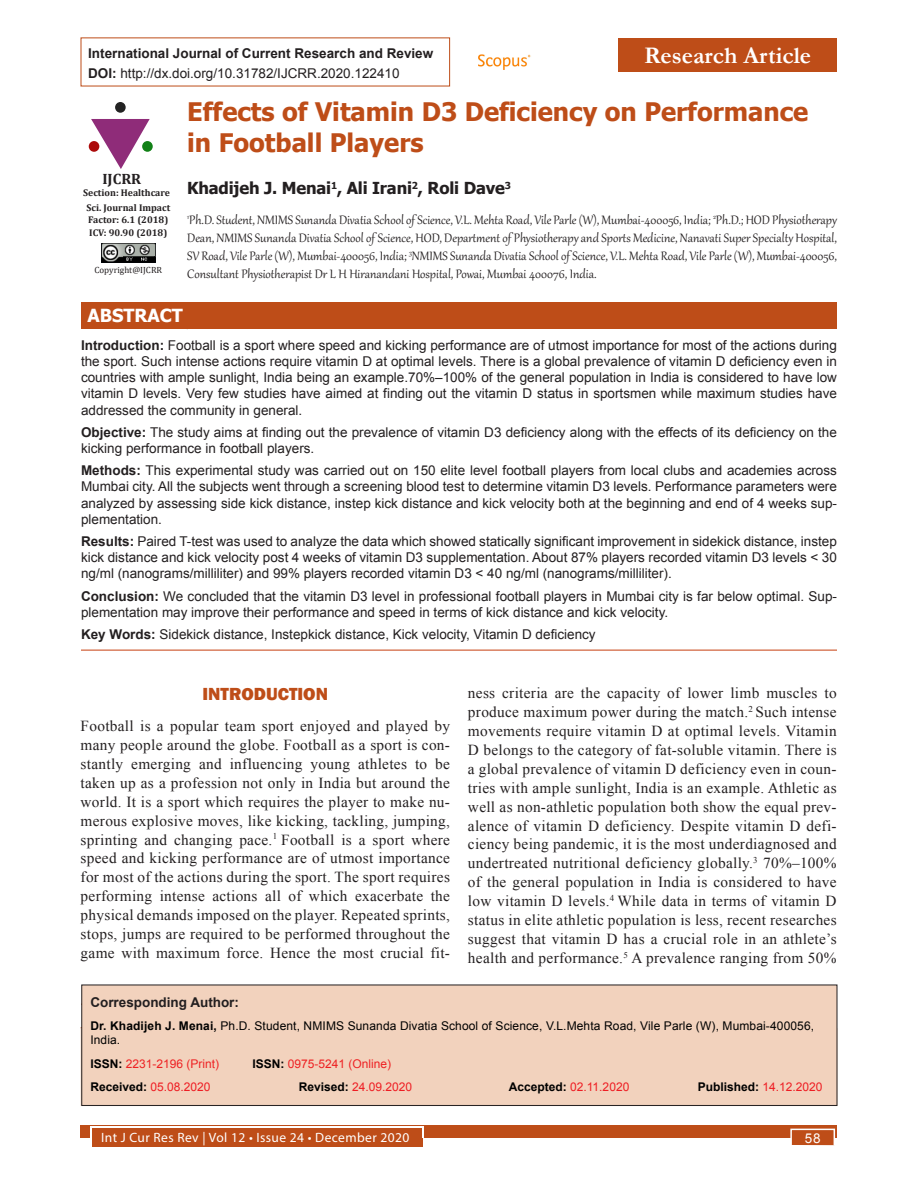
<style>
.page{position:relative;width:918px;height:1188px;background:#fff}
.page>*{position:absolute;margin:0;border:0;box-sizing:border-box;transform-origin:0 0}
.Article_title{font:700 25.5px/30.6px "Tahoma";color:#be4d18}
.Articles{font:700 24px "Garamond";color:#fff}
.Head_1{font:800 18px "Franklin Gothic";color:#be4d18}
.t1{font:700 18px "Tahoma";color:#fff}
.Author_name{font:700 16.5px "Tahoma";letter-spacing:-.01em;color:#231f20}
.Text{font:15.3px/18.9px "Times New Roman";letter-spacing:.02em;color:#231f20;text-align:justify}
.Author_affiliation{font:15px/18px "Gabriola";color:#231f20;text-align:justify}
.t2{font:700 15px "Cambria";color:#231f20}
.Abstract_text{font:13.5px/16.2px "Arial";color:#231f20;text-align:justify}
.Keywords{font:13.5px "Arial";color:#231f20}
.Corresponding_head{font:700 13.5px "Arial";color:#231f20}
.t3{font:13.5px "Myriad Pro";letter-spacing:.03em;color:#fff}
.t4{font:13.5px "Arial";color:#fff}
.Corresponding_text{font:12px/14.4px "Arial";letter-spacing:.01em;color:#000}
.Corresponding_text-2{font:12px "Arial";color:#ee1d23}
.Corresponding_text-3{font:12px "Arial";color:#ee2123}
.Corresponding_text-4{font:700 12px "Arial";color:#000}
.t5{font:700 9.75px/11.7px "Cambria";color:#231f20}
.Text-2{font:9px "Cambria";color:#231f20}
.s1{font-weight:700}
.s2{font-weight:700;color:#000}
.s3{font-weight:400;color:#ee1d23}
</style>
<div class="page">
<div style="left:81px;top:1125px;width:756px;height:13px;background:#be4d18"></div>
<div style="left:92px;top:1128px;width:330px;height:19px;background:#be4d18"></div>
<hr style="left:90px;top:1127px;width:333px;height:1px;background:#fff">
<svg style="left:90px;top:1128px;width:2px;height:10px"></svg>
<svg style="left:422px;top:1127px;width:2px;height:11px"></svg>
<div style="left:790px;top:1129px;width:45px;height:17px;background:#be4d18;border:2px solid #fff"></div>
<div style="left:81px;top:985px;width:756px;height:121px;background:#f2d2bd;border:1px solid #231f20"></div>
<div style="left:618px;top:38px;width:219px;height:34px;background:#be4d18"></div>
<hr style="left:81px;top:650px;width:756px;height:1px;background:#cd542a">
<div style="left:81px;top:302px;width:756px;height:27px;background:#be4d18"></div>
<img style="left:478px;top:54px;width:53px;height:16px">
<svg style="left:91px;top:119px;width:59px;height:50px"></svg>
<div style="left:142px;top:141px;width:11px;height:11px;background:#128117;border-radius:50%"></div>
<div style="left:115px;top:102px;width:11px;height:11px;background:#232323;border-radius:50%"></div>
<div style="left:89px;top:141px;width:10px;height:11px;background:#ac0b0b;border-radius:50%"></div>
<img style="left:101px;top:243px;width:54px;height:20px">
<img style="left:123px;top:257px;width:31px;height:5px">
<p class="Corresponding_head" style="left:88px;top:44px;width:347px">International Journal of Current Research and Review</p>
<p class="Articles" style="left:644px;top:39px;width:169px">Research Article</p>
<p class="Abstract_text" style="left:88px;top:66px;width:313px"><span class="s1">DOI:</span> http://dx.doi.org/10.31782/IJCRR.2020.122410</p>
<p class="t2" style="left:102px;top:168px;width:40px">IJCRR</p>
<p class="t5" style="left:83px;top:186px;width:88px">Section: Healthcare</p>
<p class="t5" style="left:86px;top:201px;width:85px">Sci. Journal Impact<br>Factor: 6.1 (2018)</p>
<p class="t5" style="left:89px;top:226px;width:80px">ICV: 90.90 (2018)</p>
<p class="Text-2" style="left:94px;top:265px;width:69px">Copyright@IJCRR</p>
<p class="Article_title" style="left:187px;top:98px;width:623px">Effects of Vitamin D3 Deficiency on Performance in Football Players</p>
<p class="Author_name" style="left:187px;top:177px;width:325px">Khadijeh J. Menai<sup>1</sup>, Ali Irani<sup>2</sup>, Roli Dave<sup>3</sup></p>
<p class="Author_affiliation" style="left:187px;top:210px;width:651px"><sup>1</sup>Ph.D. Student, NMIMS Sunanda Divatia School of Science, V.L. Mehta Road, Vile Parle (W), Mumbai-400056, India; <sup>2</sup>Ph.D.; HOD Physiotherapy Dean, NMIMS Sunanda Divatia School of Science, HOD, Department of Physiotherapy and Sports Medicine, Nanavati Super Specialty Hospital, SV Road, Vile Parle (W), Mumbai-400056, India; <sup>3</sup>NMIMS Sunanda Divatia School of Science, V.L. Mehta Road, Vile Parle (W), Mumbai-400056, Consultant Physiotherapist Dr L H Hiranandani Hospital, Powai, Mumbai 400076, India.</p>
<p class="t1" style="left:87px;top:303px;width:97px">ABSTRACT</p>
<p class="Abstract_text" style="left:81px;top:337px;width:758px"><span class="s1">Introduction:</span> Football is a sport where speed and kicking performance are of utmost importance for most of the actions during the sport. Such intense actions require vitamin D at optimal levels. There is a global prevalence of vitamin D deficiency even in countries with ample sunlight, India being an example.70%–100% of the general population in India is considered to have low vitamin D levels. Very few studies have aimed at finding out the vitamin D status in sportsmen while maximum studies have addressed the community in general.</p>
<p class="Abstract_text" style="left:81px;top:424px;width:757px"><span class="s1">Objective:</span> The study aims at finding out the prevalence of vitamin D3 deficiency along with the effects of its deficiency on the kicking performance in football players.</p>
<p class="Abstract_text" style="left:81px;top:463px;width:757px"><span class="s1">Methods:</span> This experimental study was carried out on 150 elite level football players from local clubs and academies across Mumbai city. All the subjects went through a screening blood test to determine vitamin D3 levels. Performance parameters were analyzed by assessing side kick distance, instep kick distance and kick velocity both at the beginning and end of 4 weeks sup&shy;plementation.</p>
<p class="Abstract_text" style="left:81px;top:533px;width:757px"><span class="s1">Results:</span> Paired T-test was used to analyze the data which showed statically significant improvement in sidekick distance, instep kick distance and kick velocity post 4 weeks of vitamin D3 supplementation. About 87% players recorded vitamin D3 levels &lt; 30 ng/ml (nanograms/milliliter) and 99% players recorded vitamin D3 &lt; 40 ng/ml (nanograms/milliliter).</p>
<p class="Abstract_text" style="left:81px;top:588px;width:757px"><span class="s1">Conclusion:</span> We concluded that the vitamin D3 level in professional football players in Mumbai city is far below optimal. Sup&shy;plementation may improve their performance and speed in terms of kick distance and kick velocity.</p>
<p class="Keywords" style="left:81px;top:625px;width:516px"><span class="s1">Key Words:</span> Sidekick distance, Instepkick distance, Kick velocity, Vitamin D deficiency</p>
<p class="Head_1" style="left:203px;top:683px;width:127px">INTRODUCTION</p>
<p class="Text" style="left:81px;top:716px;width:371px">Football is a popular team sport enjoyed and played by many people around the globe. Football as a sport is con&shy;stantly emerging and influencing young athletes to be taken up as a profession not only in India but around the world. It is a sport which requires the player to make nu&shy;merous explosive moves, like kicking, tackling, jumping, sprinting and changing pace.<sup>1</sup> Football is a sport where speed and kicking performance are of utmost importance for most of the actions during the sport. The sport requires performing intense actions all of which exacerbate the physical demands imposed on the player. Repeated sprints, stops, jumps are required to be performed throughout the game with maximum force. Hence the most crucial fit-</p>
<p class="Text" style="left:468px;top:683px;width:370px">ness criteria are the capacity of lower limb muscles to produce maximum power during the match.<sup>2</sup> Such intense movements require vitamin D at optimal levels. Vitamin D belongs to the category of fat-soluble vitamin. There is a global prevalence of vitamin D deficiency even in coun&shy;tries with ample sunlight, India is an example. Athletic as well as non-athletic population both show the equal prev&shy;alence of vitamin D deficiency. Despite vitamin D defi&shy;ciency being pandemic, it is the most underdiagnosed and undertreated nutritional deficiency globally.<sup>3</sup> 70%–100% of the general population in India is considered to have low vitamin D levels.<sup>4</sup> While data in terms of vitamin D status in elite athletic population is less, recent researches suggest that vitamin D has a crucial role in an athlete’s health and performance.<sup>5</sup> A prevalence ranging from 50%</p>
<p class="Corresponding_head" style="left:90px;top:993px;width:150px">Corresponding Author:</p>
<p class="Corresponding_text" style="left:90px;top:1019px;width:725px"><span class="s1">Dr. Khadijeh J. Menai,</span> Ph.D. Student, NMIMS Sunanda Divatia School of Science, V.L.Mehta Road, Vile Parle (W), Mumbai-400056,<br>India.</p>
<p class="Corresponding_text-3" style="left:90px;top:1056px;width:130px"><span class="s2">ISSN:</span> 2231-2196 (Print)</p>
<p class="Corresponding_text-3" style="left:252px;top:1056px;width:140px"><span class="s2">ISSN:</span> 0975-5241 (Online)</p>
<p class="Corresponding_text-2" style="left:90px;top:1079px;width:122px"><span class="s2">Received:</span> 05.08.2020</p>
<p class="Corresponding_text-2" style="left:299px;top:1079px;width:115px"><span class="s2">Revised:</span> 24.09.2020</p>
<p class="Corresponding_text-2" style="left:509px;top:1079px;width:122px"><span class="s2">Accepted:</span> 02.11.2020</p>
<p class="Corresponding_text-4" style="left:698px;top:1079px;width:126px">Published: <span class="s3">14.12.2020</span></p>
<p class="t3" style="left:101px;top:1129px;width:310px">Int J Cur Res Rev | Vol 12 • Issue 24 • December 2020</p>
<p class="t4" style="left:805px;top:1129px;width:17px">58</p>
</div>
